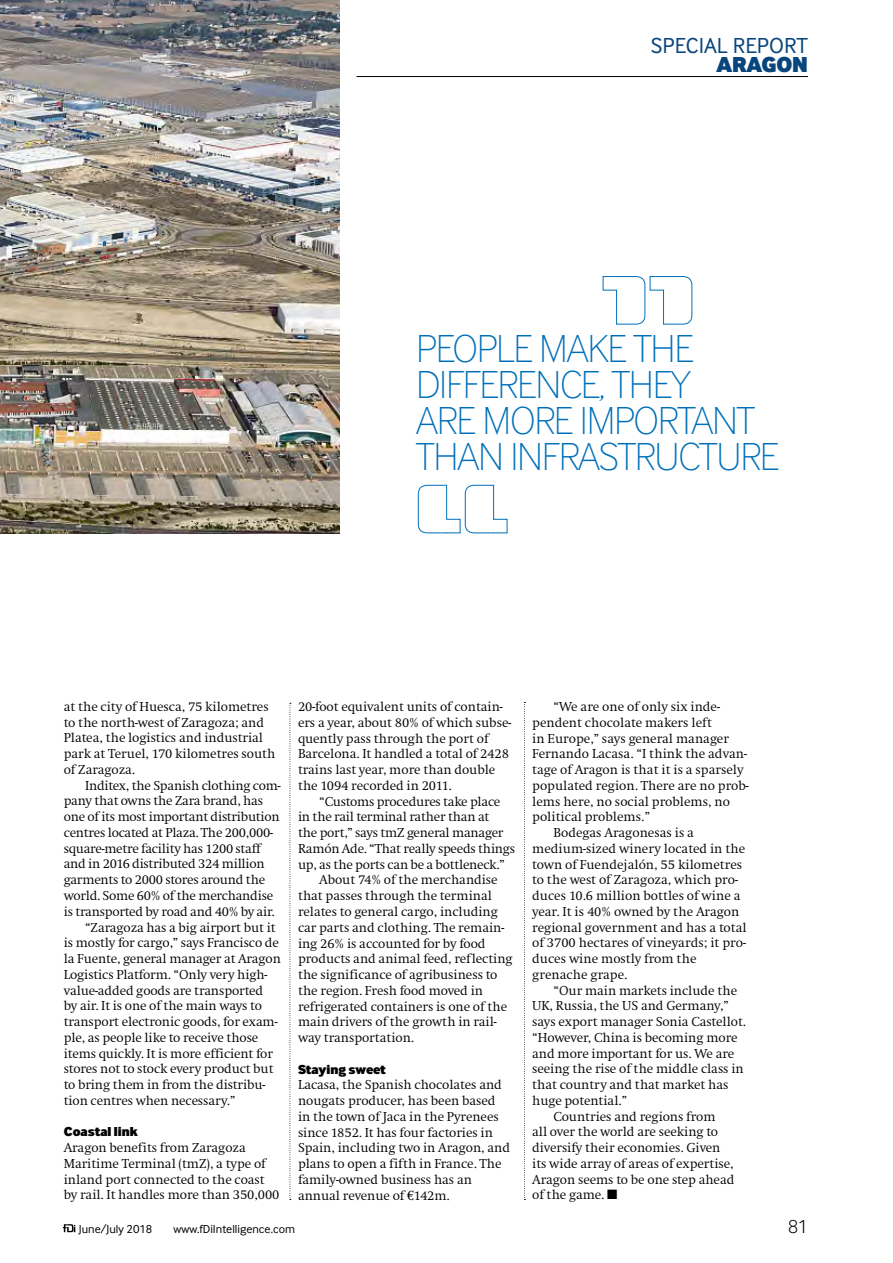
<style>
.page{position:relative;width:893px;height:1263px;background:#fff}
.page>*{position:absolute;margin:0;border:0;box-sizing:border-box;transform-origin:0 0}
.t1{font:100 40.5px/36px "Inter Face Corp";letter-spacing:-.03em;color:#0070ba}
.t2{font:22.5px "Inter Face Corp";color:#08457d}
.t3{font:900 22.5px "Inter Face Corp";letter-spacing:-.01em;color:#08457d}
.t4{font:300 19.5px "Inter Face Corp";color:#000}
.t5{font:300 13.5px/15.8px "Swift EF";letter-spacing:-.005em;color:#000}
.t6{font:900 13.5px "Inter Face Corp";color:#000}
.t7{font:12px "Inter Face Corp";color:#000}
.s1{font-family:"Euro Serif";font-weight:400}
</style>
<div class="page">
<svg style="left:63px;top:1224px;width:12px;height:8px"></svg>
<hr style="left:357px;top:76px;width:451px;height:1px;background:#000">
<svg style="left:290px;top:703px;width:1px;height:497px"></svg>
<svg style="left:524px;top:702px;width:1px;height:498px"></svg>
<svg style="left:602px;top:276px;width:91px;height:49px"></svg>
<svg style="left:418px;top:484px;width:90px;height:50px"></svg>
<img style="left:0;top:0;width:340px;height:534px">
<h2 class="t2" style="left:651px;top:33px;width:158px">SPECIAL REPORT</h2>
<h2 class="t3" style="left:716px;top:51px;width:93px">ARAGON</h2>
<h1 class="t1" style="left:416px;top:331px;width:365px">PEOPLE MAKE THE<br>DIFFERENCE, THEY<br>ARE MORE IMPORTANT<br>THAN INFRASTRUCTURE</h1>
<p class="t5" style="left:64px;top:698px;width:213px">at the city of Huesca, 75 kilometres to the north-west of Zaragoza; and<br>Platea, the logistics and industrial park at Teruel, 170 kilometres south of Zaragoza.</p>
<p class="t5" style="left:85px;top:777px;width:197px">Inditex, the Spanish clothing com-</p>
<p class="t5" style="left:64px;top:793px;width:201px">pany that owns the Zara brand, has</p>
<p class="t5" style="left:64px;top:809px;width:217px">one of its most important distribution</p>
<p class="t5" style="left:64px;top:824px;width:211px">centres located at Plaza. The 200,000-</p>
<p class="t5" style="left:64px;top:840px;width:199px">square-metre facility has 1200 staff</p>
<p class="t5" style="left:64px;top:856px;width:202px">and in 2016 distributed 324 million</p>
<p class="t5" style="left:64px;top:872px;width:203px">garments to 2000 stores around the</p>
<p class="t5" style="left:64px;top:887px;width:211px">world. Some 60% of the merchandise</p>
<p class="t5" style="left:64px;top:903px;width:213px">is transported by road and 40% by air.</p>
<p class="t5" style="left:85px;top:919px;width:192px">“Zaragoza has a big airport but it</p>
<p class="t5" style="left:64px;top:935px;width:217px">is mostly for cargo,” says Francisco de</p>
<p class="t5" style="left:64px;top:950px;width:219px">la Fuente, general manager at Aragon</p>
<p class="t5" style="left:64px;top:966px;width:205px">Logistics Platform. “Only very high-</p>
<p class="t5" style="left:64px;top:982px;width:201px">value-added goods are transported</p>
<p class="t5" style="left:64px;top:998px;width:200px">by air. It is one of the main ways to</p>
<p class="t5" style="left:64px;top:1013px;width:215px">transport electronic goods, for exam-</p>
<p class="t5" style="left:64px;top:1029px;width:196px">ple, as people like to receive those</p>
<p class="t5" style="left:64px;top:1045px;width:211px">items quickly. It is more efficient for</p>
<p class="t5" style="left:64px;top:1061px;width:211px">stores not to stock every product but</p>
<p class="t5" style="left:64px;top:1076px;width:203px">to bring them in from the distribu-</p>
<p class="t5" style="left:64px;top:1092px;width:173px">tion centres when necessary.”</p>
<p class="t6" style="left:64px;top:1123px;width:75px">Coastal link</p>
<p class="t5" style="left:64px;top:1139px;width:217px">Aragon benefits from Zaragoza Maritime Terminal (tmZ), a type of inland port connected to the coast by rail. It handles more than 350,000</p>
<p class="t5" style="left:298px;top:699px;width:215px">20-foot equivalent units of contain&shy;ers a year, about 80% of which subse&shy;quently pass through the port of Barcelona. It handled a total of 2428 trains last year, more than double the 1094 recorded in 2011.</p>
<p class="t5" style="left:319px;top:793px;width:183px">“Customs procedures take place</p>
<p class="t5" style="left:298px;top:809px;width:193px">in the rail terminal rather than at</p>
<p class="t5" style="left:298px;top:825px;width:207px">the port,” says tmZ general manager</p>
<p class="t5" style="left:298px;top:840px;width:219px">Ramón Ade. “That really speeds things</p>
<p class="t5" style="left:298px;top:856px;width:209px">up, as the ports can be a bottleneck.”</p>
<p class="t5" style="left:319px;top:872px;width:180px">About 74% of the merchandise</p>
<p class="t5" style="left:298px;top:888px;width:196px">that passes through the terminal</p>
<p class="t5" style="left:298px;top:903px;width:201px">relates to general cargo, including</p>
<p class="t5" style="left:298px;top:919px;width:208px">car parts and clothing. The remain-</p>
<p class="t5" style="left:298px;top:935px;width:189px">ing 26% is accounted for by food</p>
<p class="t5" style="left:298px;top:951px;width:216px">products and animal feed, reflecting</p>
<p class="t5" style="left:298px;top:966px;width:201px">the significance of agribusiness to</p>
<p class="t5" style="left:298px;top:982px;width:187px">the region. Fresh food moved in</p>
<p class="t5" style="left:298px;top:998px;width:211px">refrigerated containers is one of the</p>
<p class="t5" style="left:298px;top:1014px;width:200px">main drivers of the growth in rail-</p>
<p class="t5" style="left:298px;top:1029px;width:118px">way transportation.</p>
<p class="t6" style="left:298px;top:1060px;width:89px">Staying sweet</p>
<p class="t5" style="left:298px;top:1077px;width:214px">Lacasa, the Spanish chocolates and nougats producer, has been based in the town ofJaca in the Pyrenees since 1852. It has four factories in<br>Spain, including two in Aragon, and plans to open a fifth in France. The family-owned business has an annual revenue of <span class="s1">€</span>142m.</p>
<p class="t7" style="left:79px;top:1222px;width:75px">June/July 2018</p>
<p class="t7" style="left:174px;top:1222px;width:123px">www.fDiIntelligence.com</p>
<p class="t5" style="left:553px;top:698px;width:168px">“We are one of only six inde-</p>
<p class="t5" style="left:532px;top:714px;width:181px">pendent chocolate makers left</p>
<p class="t5" style="left:532px;top:730px;width:198px">in Europe,” says general manager</p>
<p class="t5" style="left:532px;top:746px;width:216px">Fernando Lacasa. “I think the advan-</p>
<p class="t5" style="left:532px;top:761px;width:213px">tage of Aragon is that it is a sparsely</p>
<p class="t5" style="left:532px;top:777px;width:218px">populated region. There are no prob-</p>
<p class="t5" style="left:532px;top:793px;width:199px">lems here, no social problems, no</p>
<p class="t5" style="left:532px;top:809px;width:119px">political problems.”</p>
<p class="t5" style="left:553px;top:824px;width:142px">Bodegas Aragonesas is a</p>
<p class="t5" style="left:532px;top:840px;width:215px">medium-sized winery located in the</p>
<p class="t5" style="left:532px;top:856px;width:211px">town of Fuendejalón, 55 kilometres</p>
<p class="t5" style="left:532px;top:872px;width:207px">to the west of Zaragoza, which pro-</p>
<p class="t5" style="left:532px;top:887px;width:210px">duces 10.6 million bottles of wine a</p>
<p class="t5" style="left:532px;top:903px;width:209px">year. It is 40% owned by the Aragon</p>
<p class="t5" style="left:532px;top:919px;width:216px">regional government and has a total</p>
<p class="t5" style="left:532px;top:935px;width:215px">of 3700 hectares of vineyards; it pro-</p>
<p class="t5" style="left:532px;top:950px;width:166px">duces wine mostly from the</p>
<p class="t5" style="left:532px;top:966px;width:97px">grenache grape.</p>
<p class="t5" style="left:553px;top:982px;width:185px">“Our main markets include the</p>
<p class="t5" style="left:532px;top:998px;width:198px">UK, Russia, the US and Germany,”</p>
<p class="t5" style="left:532px;top:1013px;width:215px">says export manager Sonia Castellot.</p>
<p class="t5" style="left:532px;top:1029px;width:207px">“However, China is becoming more</p>
<p class="t5" style="left:532px;top:1045px;width:204px">and more important for us. We are</p>
<p class="t5" style="left:532px;top:1061px;width:213px">seeing the rise of the middle class in</p>
<p class="t5" style="left:532px;top:1077px;width:198px">that country and that market has</p>
<p class="t5" style="left:532px;top:1092px;width:97px">huge potential.”</p>
<p class="t5" style="left:553px;top:1108px;width:164px">Countries and regions from</p>
<p class="t5" style="left:532px;top:1124px;width:188px">all over the world are seeking to</p>
<p class="t5" style="left:532px;top:1140px;width:190px">diversify their economies. Given</p>
<p class="t5" style="left:532px;top:1155px;width:203px">its wide array of areas of expertise,</p>
<p class="t5" style="left:532px;top:1171px;width:204px">Aragon seems to be one step ahead</p>
<p class="t5" style="left:532px;top:1187px;width:87px">of the game. ■</p>
<h3 class="t4" style="left:788px;top:1215px;width:21px">81</h3>
</div>
